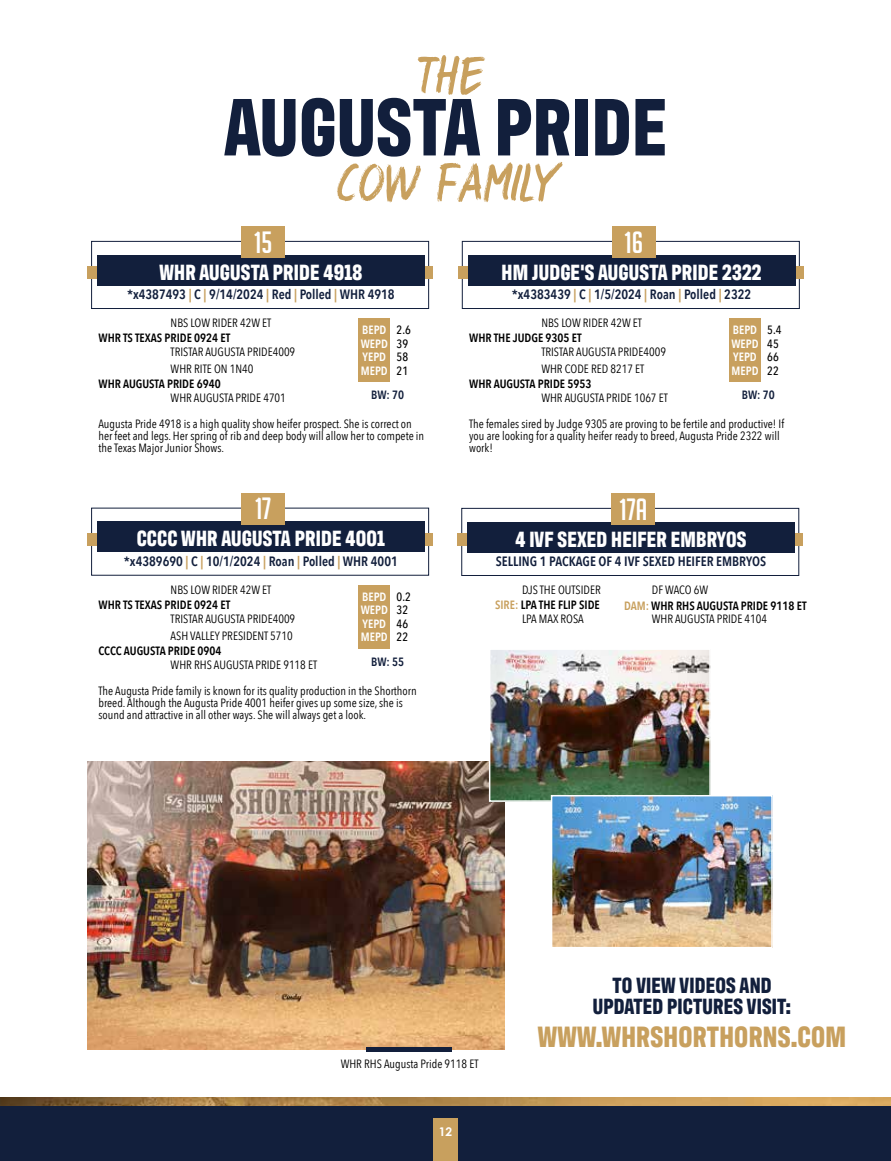
<style>
.page{position:relative;width:891px;height:1161px;background:#fff}
.page>*{position:absolute;margin:0;border:0;box-sizing:border-box;transform-origin:0 0}
.t1{font:700 83.1px "Antarctican Headline";letter-spacing:.01em;color:#121f3c}
.t2{font:55.35px/107.2px "DK Spaghetti And Cheese";color:#c8a05e;text-align:center}
.t3{font:700 30px "Antarctican Headline";letter-spacing:.01em;color:#c8a05e}
.t4{font:30px "Big Noodle Titling";color:#fff}
.t5{font:700 22.5px "Antarctican Headline";letter-spacing:.01em;color:#fff}
.t6{font:700 22.5px/21px "Antarctican Headline";letter-spacing:.01em;color:#121f3c;text-align:center}
.t7{font:600 13.5px "Avenir Next Condensed";color:#121f3c}
.t8{font:12px/25.8px "Avenir Next Condensed";color:#000}
.t9{font:600 12px "Avenir Next Condensed";color:#000}
.t10{font:600 12px/13.5px "Avenir Next Condensed";color:#fff}
.t11{font:500 12px/13.5px "Avenir Next Condensed";color:#000}
.t12{font:600 12px "Avenir Next Condensed";color:#121f3c}
.t13{font:700 12px "Century Gothic Pro";color:#fff}
.s1{color:#c8a05e}
</style>
<div class="page">
<img style="left:0;top:1097px;width:891px;height:9px">
<div style="left:0;top:1106px;width:891px;height:55px;background:#121f3c"></div>
<div style="left:433px;top:1118px;width:25px;height:43px;background:#c8a05e"></div>
<div style="left:91px;top:241px;width:338px;height:68px;border:1px solid #121f3c"></div>
<div style="left:88px;top:267px;width:345px;height:12px;background:#c8a05e"></div>
<div style="left:97px;top:255px;width:328px;height:30px;background:#121f3c"></div>
<div style="left:358px;top:319px;width:32px;height:63px;background:#c8a05e"></div>
<div style="left:241px;top:226px;width:44px;height:32px;background:#c8a05e"></div>
<div style="left:462px;top:241px;width:338px;height:68px;border:1px solid #121f3c"></div>
<div style="left:458px;top:267px;width:345px;height:12px;background:#c8a05e"></div>
<div style="left:468px;top:255px;width:328px;height:30px;background:#121f3c"></div>
<div style="left:729px;top:319px;width:32px;height:63px;background:#c8a05e"></div>
<div style="left:612px;top:226px;width:44px;height:32px;background:#c8a05e"></div>
<div style="left:88px;top:533px;width:345px;height:13px;background:#c8a05e"></div>
<div style="left:97px;top:522px;width:328px;height:30px;background:#121f3c"></div>
<div style="left:358px;top:585px;width:32px;height:64px;background:#c8a05e"></div>
<div style="left:241px;top:493px;width:44px;height:32px;background:#c8a05e"></div>
<div style="left:462px;top:508px;width:337px;height:68px;border:1px solid #121f3c"></div>
<div style="left:458px;top:534px;width:345px;height:12px;background:#c8a05e"></div>
<div style="left:467px;top:522px;width:328px;height:30px;background:#121f3c"></div>
<div style="left:611px;top:493px;width:44px;height:32px;background:#c8a05e"></div>
<img style="left:87px;top:762px;width:417px;height:287px">
<img style="left:492px;top:651px;width:216px;height:148px">
<div style="left:489px;top:648px;width:222px;height:154px;border:2px solid #fff"></div>
<img style="left:554px;top:798px;width:216px;height:147px">
<div style="left:551px;top:795px;width:222px;height:153px;border:2px solid #fff"></div>
<hr style="left:367px;top:1048px;width:85px;height:4px;background:#121f3c">
<h2 class="t2" style="left:334px;top:21px;width:225px">THE<br>COW FAMILY</h2>
<h1 class="t1" style="left:224px;top:67px;width:444px">AUGUSTA PRIDE</h1>
<h3 class="t4" style="left:254px;top:226px;width:20px">15</h3>
<h3 class="t5" style="left:159px;top:256px;width:204px">WHR AUGUSTA PRIDE 4918</h3>
<p class="t8" style="left:171px;top:309px;width:102px">NBS LOW RIDER 42W ET</p>
<p class="t7" style="left:127px;top:283px;width:269px">*x4387493 <span class="s1">|</span> C <span class="s1">|</span> 9/14/2024 <span class="s1">|</span> Red <span class="s1">|</span> Polled <span class="s1">|</span> WHR 4918</p>
<p class="t10" style="left:361px;top:323px;width:29px">BEPD<br>WEPD<br>YEPD<br>MEPD</p>
<p class="t11" style="left:397px;top:323px;width:16px">2.6<br>39<br>58<br>21</p>
<p class="t12" style="left:371px;top:384px;width:34px">BW: 70</p>
<p class="t9" style="left:98px;top:328px;width:133px">WHR TS TEXAS PRIDE 0924 ET</p>
<p class="t9" style="left:98px;top:374px;width:124px">WHR AUGUSTA PRIDE 6940</p>
<p class="t8" style="left:171px;top:338px;width:126px">TRISTAR AUGUSTA PRIDE4009</p>
<p class="t8" style="left:98px;top:385px;width:315px;text-indent:72px">WHR AUGUSTA PRIDE 4701<br>Augusta Pride 4918 is a high quality show heifer prospect. She is correct on</p>
<p class="t8" style="left:98px;top:429px;width:327px;line-height:12px">her feet and legs. Her spring of rib and deep body will allow her to compete in the Texas Major Junior Shows.</p>
<p class="t8" style="left:171px;top:355px;width:84px">WHR RITE ON 1N40</p>
<h3 class="t4" style="left:255px;top:492px;width:18px">17</h3>
<h3 class="t5" style="left:137px;top:522px;width:250px">CCCC WHR AUGUSTA PRIDE 4001</h3>
<p class="t8" style="left:171px;top:576px;width:102px">NBS LOW RIDER 42W ET</p>
<p class="t7" style="left:124px;top:550px;width:275px">*x4389690 <span class="s1">|</span> C <span class="s1">|</span> 10/1/2024 <span class="s1">|</span> Roan <span class="s1">|</span> Polled <span class="s1">|</span> WHR 4001</p>
<p class="t10" style="left:361px;top:590px;width:29px">BEPD<br>WEPD<br>YEPD<br>MEPD</p>
<p class="t11" style="left:397px;top:590px;width:16px">0.2<br>32<br>46<br>22</p>
<p class="t12" style="left:371px;top:651px;width:34px">BW: 55</p>
<p class="t9" style="left:98px;top:594px;width:133px">WHR TS TEXAS PRIDE 0924 ET</p>
<p class="t9" style="left:98px;top:641px;width:125px">CCCC AUGUSTA PRIDE 0904</p>
<p class="t8" style="left:171px;top:605px;width:126px">TRISTAR AUGUSTA PRIDE4009</p>
<p class="t8" style="left:98px;top:651px;width:320px;text-indent:72px">WHR RHS AUGUSTA PRIDE 9118 ET<br>The Augusta Pride family is known for its quality production in the Shorthorn</p>
<p class="t8" style="left:98px;top:696px;width:306px;line-height:12px">breed. Although the Augusta Pride 4001 heifer gives up some size, she is sound and attractive in all other ways. She will always get a look.</p>
<p class="t8" style="left:171px;top:622px;width:124px">ASH VALLEY PRESIDENT 5710</p>
<h3 class="t4" style="left:625px;top:226px;width:20px">16</h3>
<h3 class="t5" style="left:502px;top:256px;width:262px">HM JUDGE'S AUGUSTA PRIDE 2322</h3>
<p class="t8" style="left:541px;top:309px;width:102px">NBS LOW RIDER 42W ET</p>
<p class="t7" style="left:512px;top:283px;width:241px">*x4383439 <span class="s1">|</span> C <span class="s1">|</span> 1/5/2024 <span class="s1">|</span> Roan <span class="s1">|</span> Polled <span class="s1">|</span> 2322</p>
<p class="t10" style="left:731px;top:323px;width:29px">BEPD<br>WEPD<br>YEPD<br>MEPD</p>
<p class="t11" style="left:767px;top:323px;width:16px">5.4<br>45<br>66<br>22</p>
<p class="t12" style="left:742px;top:384px;width:34px">BW: 70</p>
<p class="t9" style="left:469px;top:328px;width:114px">WHR THE JUDGE 9305 ET</p>
<p class="t9" style="left:469px;top:374px;width:124px">WHR AUGUSTA PRIDE 5953</p>
<p class="t8" style="left:541px;top:338px;width:126px">TRISTAR AUGUSTA PRIDE4009</p>
<p class="t8" style="left:469px;top:385px;width:317px;text-indent:72px">WHR AUGUSTA PRIDE 1067 ET<br>The females sired by Judge 9305 are proving to be fertile and productive! If</p>
<p class="t8" style="left:469px;top:429px;width:312px;line-height:12px">you are looking for a quality heifer ready to breed, Augusta Pride 2322 will work!</p>
<p class="t8" style="left:541px;top:355px;width:105px">WHR CODE RED 8217 ET</p>
<h3 class="t4" style="left:619px;top:493px;width:29px">17a</h3>
<h3 class="t5" style="left:516px;top:523px;width:232px">4 IVF SEXED HEIFER EMBRYOS</h3>
<p class="t8" style="left:522px;top:576px;width:80px">DJS THE OUTSIDER</p>
<p class="t7" style="left:496px;top:550px;width:272px">SELLING 1 PACKAGE OF 4 IVF SEXED HEIFER EMBRYOS</p>
<p class="t8" style="left:652px;top:577px;width:58px">DF WACO 6W</p>
<p class="t8" style="left:522px;top:605px;width:63px">LPA MAX ROSA</p>
<p class="t8" style="left:652px;top:606px;width:117px">WHR AUGUSTA PRIDE 4104</p>
<p class="t9" style="left:495px;top:595px;width:106px"><span class="s1">SIRE:</span> LPA THE FLIP SIDE</p>
<p class="t9" style="left:624px;top:595px;width:184px"><span class="s1">DAM:</span> WHR RHS AUGUSTA PRIDE 9118 ET</p>
<h3 class="t6" style="left:593px;top:974px;width:200px">TO VIEW VIDEOS AND<br>UPDATED PICTURES VISIT:</h3>
<h3 class="t3" style="left:538px;top:1015px;width:310px">WWW.WHRSHORTHORNS.COM</h3>
<p class="t8" style="left:341px;top:1050px;width:139px">WHR RHS Augusta Pride 9118 ET</p>
<p class="t13" style="left:439px;top:1124px;width:15px">12</p>
</div>
